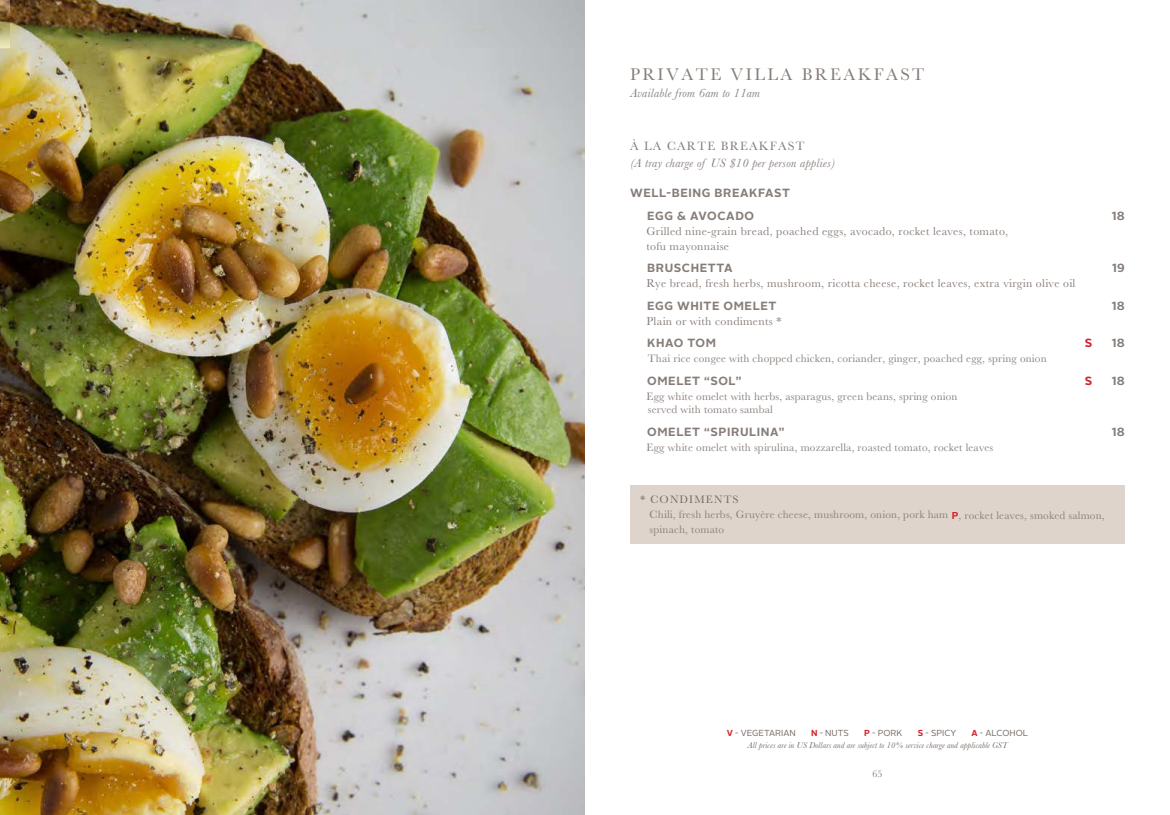
<style>
.page{position:relative;width:1170px;height:815px;background:#fff}
.page>*{position:absolute;margin:0;border:0;box-sizing:border-box;transform-origin:0 0}
.t1{font:17.5px "Baskerville OO";letter-spacing:.14em;color:#867d78}
.t2{font:italic 12.5px "Baskerville OO";letter-spacing:.02em;color:#877f7a}
.t3{font:italic 12.5px "Baskerville OO";letter-spacing:.02em;color:#867d78}
.t4{font:12.5px "Baskerville OO";letter-spacing:.1em;color:#867d78}
.t5{font:11.88px/15px "Baskerville OO";letter-spacing:.025em;color:#867d78}
.t6{font:700 11.88px/22.5px "Alright Sans";letter-spacing:.05em;color:#867d78}
.t7{font:700 11.88px "Alright Sans";color:#d2232a}
.t8{font:11.25px/15px "Baskerville OO";letter-spacing:.015em;color:#877f7a}
.t9{font:10px "Baskerville OO";color:#877f7a}
.t10{font:italic 8.75px "Baskerville OO";color:#766b64}
.t11{font:8.75px "Alright Sans";color:#766b64}
.s1{color:#766b64}
.s2{font-family:"Alright Sans";font-weight:700;font-size:10px;color:#d2232a}
.s3{font-weight:700;color:#d2232a}
</style>
<div class="page">
<img style="left:0;top:0;width:585px;height:815px">
<div style="left:630px;top:485px;width:494px;height:59px;background:#ded4cb"></div>
<h1 class="t1" style="left:630px;top:64px;width:296px">PRIVATE VILLA BREAKFAST</h1>
<p class="t3" style="left:630px;top:86px;width:131px">Available from 6am to 11am</p>
<p class="t4" style="left:630px;top:138px;width:176px">À LA CARTE BREAKFAST</p>
<p class="t2" style="left:630px;top:156px;width:206px">(A tray charge of US $10 per person applies)</p>
<p class="t6" style="left:647px;top:182px;width:144px;text-indent:-17px">WELL-BEING BREAKFAST<br>EGG &amp; AVOCADO</p>
<p class="t6" style="left:1111px;top:204px;width:15px">18</p>
<p class="t5" style="left:646px;top:223px;width:363px">Grilled nine-grain bread, poached eggs, avocado, rocket leaves, tomato, tofu mayonnaise</p>
<p class="t6" style="left:647px;top:257px;width:87px">BRUSCHETTA</p>
<p class="t6" style="left:1111px;top:257px;width:14px">19</p>
<p class="t5" style="left:646px;top:276px;width:430px">Rye bread, fresh herbs, mushroom, ricotta cheese, rocket leaves, extra virgin olive oil</p>
<p class="t6" style="left:647px;top:294px;width:131px">EGG WHITE OMELET</p>
<p class="t6" style="left:1111px;top:294px;width:15px">18</p>
<p class="t5" style="left:646px;top:313px;width:136px">Plain or with condiments *</p>
<p class="t6" style="left:647px;top:332px;width:70px">KHAO TOM</p>
<p class="t7" style="left:1084px;top:335px;width:9px">S</p>
<p class="t6" style="left:1111px;top:332px;width:15px">18</p>
<p class="t8" style="left:647px;top:351px;width:400px">Thai rice congee with chopped chicken, coriander, ginger, poached egg, spring onion</p>
<p class="t6" style="left:647px;top:369px;width:96px">OMELET “SOL”</p>
<p class="t7" style="left:1084px;top:372px;width:9px">S</p>
<p class="t6" style="left:1111px;top:369px;width:15px">18</p>
<p class="t8" style="left:646px;top:389px;width:312px;line-height:13.8px">Egg white omelet with herbs, asparagus, green beans, spring onion served with tomato sambal</p>
<p class="t6" style="left:647px;top:421px;width:139px">OMELET “SPIRULINA”</p>
<p class="t6" style="left:1111px;top:421px;width:15px">18</p>
<p class="t8" style="left:646px;top:440px;width:348px">Egg white omelet with spirulina, mozzarella, roasted tomato, rocket leaves</p>
<p class="t8" style="left:649px;top:492px;width:456px;text-indent:-9px"><span class="s1">* CONDIMENTS<br></span>Chili, fresh herbs, Gruyère cheese, mushroom, onion, pork ham <span class="s2">P</span>, rocket leaves, smoked salmon, spinach, tomato</p>
<p class="t11" style="left:726px;top:727px;width:70px"><span class="s3">V</span> - VEGETARIAN</p>
<p class="t11" style="left:811px;top:727px;width:39px"><span class="s3">N</span> - NUTS</p>
<p class="t11" style="left:864px;top:727px;width:40px"><span class="s3">P</span> - PORK</p>
<p class="t11" style="left:917px;top:727px;width:40px"><span class="s3">S</span> - SPICY</p>
<p class="t11" style="left:971px;top:727px;width:58px"><span class="s3">A</span> - ALCOHOL</p>
<p class="t10" style="left:747px;top:740px;width:261px">All prices are in US Dollars and are subject to 10% service charge and applicable GST</p>
<p class="t9" style="left:872px;top:768px;width:11px">65</p>
</div>
